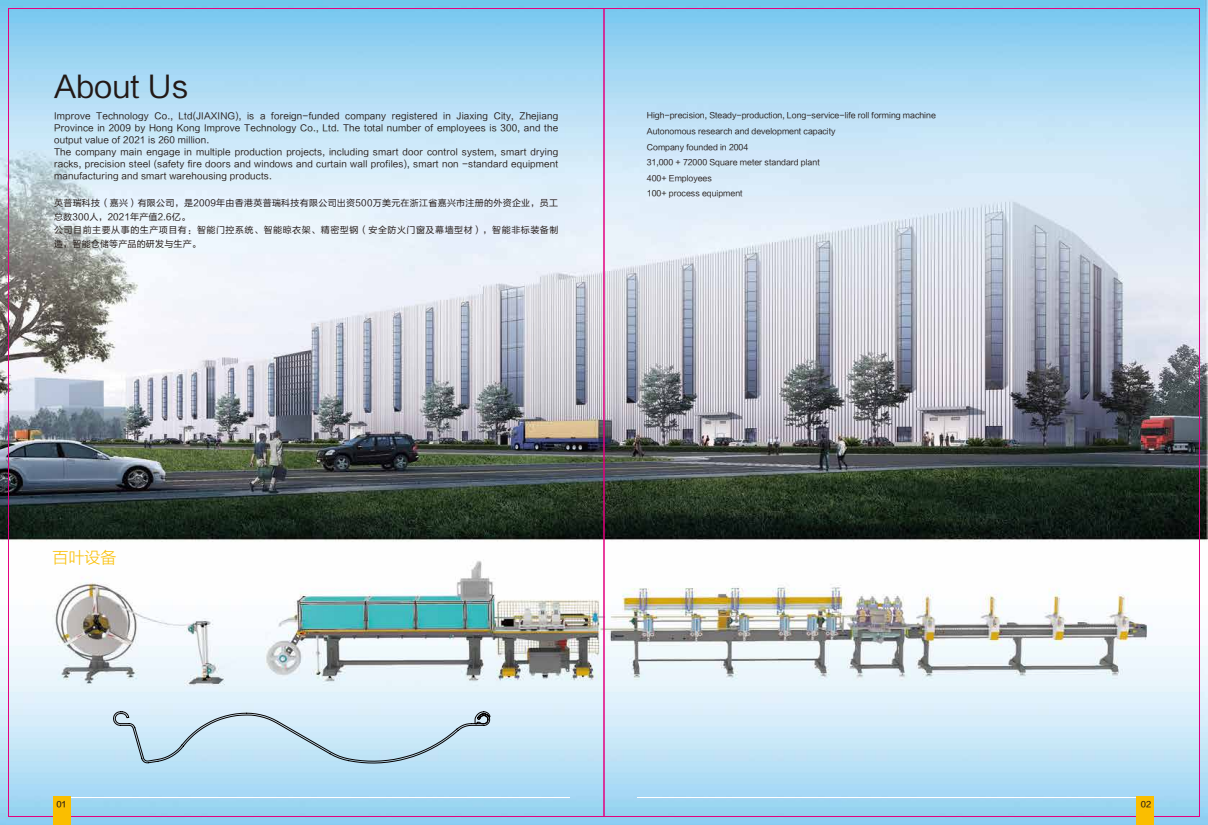
<style>
.page{position:relative;width:1208px;height:825px;background:#fff}
.page>*{position:absolute;margin:0;border:0;box-sizing:border-box;transform-origin:0 0}
.t1{font:30px "FZLTHK GBK1 0";color:#221815}
.t2{font:16px "FZLTXHJW GB1 0";color:#fabe00}
.t3{font:9px/12px "FZLTHJW GB1 0";letter-spacing:.02em;color:#221815}
.t4{font:8px/15.6px "FZLTHK GBK1 0";color:#221815}
.t5{font:8px "FZLTZHUNHK GBK1 0";color:#221815}
</style>
<div class="page">
<img style="left:0;top:0;width:1207px;height:825px">
<hr style="left:54px;top:797px;width:516px;height:1px;background:#fff">
<div style="left:54px;top:797px;width:17px;height:28px;background:#fabe00"></div>
<hr style="left:637px;top:797px;width:517px;height:1px;background:#fff">
<div style="left:1137px;top:797px;width:17px;height:28px;background:#fabe00"></div>
<svg style="left:113px;top:711px;width:377px;height:52px;background:#c1dceb"></svg>
<h1 class="t1" style="left:54px;top:70px;width:136px">About Us</h1>
<p class="t3" style="left:54px;top:110px;width:505px">Improve Technology Co., Ltd(JIAXING), is a foreign-funded company registered in Jiaxing City, Zhejiang Province in 2009 by Hong Kong Improve Technology Co., Ltd. The total number of employees is 300, and the output value of 2021 is 260 million.<br>The company main engage in multiple production projects, including smart door control system, smart drying racks, precision steel (safety fire doors and windows and curtain wall profiles), smart non -standard equipment manufacturing and smart warehousing products.</p>
<p class="t3" style="left:54px;top:197px;width:506px;line-height:13.5px">英普瑞科技（嘉兴）有限公司，是2009年由香港英普瑞科技有限公司出资500万美元在浙江省嘉兴市注册的外资企业，员工总数300人，2021年产值2.6亿。<br>公司目前主要从事的生产项目有：智能门控系统、智能晾衣架、精密型钢（安全防火门窗及幕墙型材），智能非标装备制造，智能仓储等产品的研发与生产。</p>
<p class="t4" style="left:647px;top:108px;width:290px">High-precision, Steady-production, Long-service-life roll forming machine Autonomous research and development capacity<br>Company founded in 2004<br>31,000 + 72000 Square meter standard plant<br>400+ Employees<br>100+ process equipment</p>
<h2 class="t2" style="left:52px;top:548px;width:65px">百叶设备</h2>
<p class="t5" style="left:57px;top:800px;width:11px">01</p>
<p class="t5" style="left:1141px;top:800px;width:12px">02</p>
</div>
